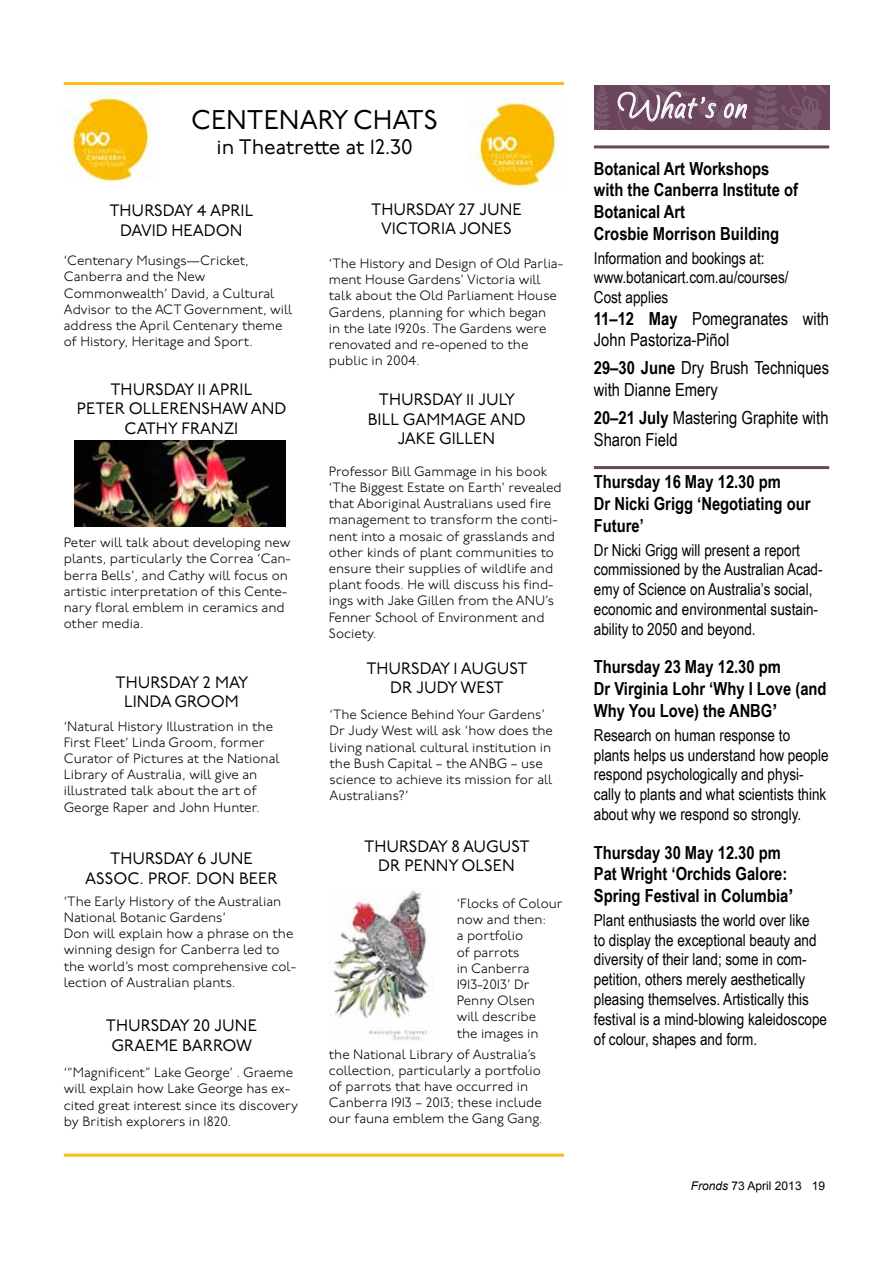
<style>
.page{position:relative;width:893px;height:1263px;background:#fff}
.page>*{position:absolute;margin:0;border:0;box-sizing:border-box;transform-origin:0 0}
.t1{font:36px "Silver Script Flourishes";color:#fff}
.t2{font:27px "P22 Underground";color:#000}
.t3{font:21px "P22 Underground";color:#000}
.t4{font:700 18px/21.6px "Arial Narrow";color:#000}
.t5{font:18px/21.6px "Arial Narrow";color:#000}
.t6{font:16.5px/19.8px "Arial Narrow";color:#000}
.t7{font:16.5px/19.8px "P22 Underground";color:#000;text-align:center}
.t8{font:300 13.5px/16.2px "P22 Underground";color:#000}
.t9{font:12px "Arial";color:#000}
.s1{font-weight:700}
.s2{font-family:"Arial"}
.s3{font-style:italic}
</style>
<div class="page">
<hr style="left:64px;top:82px;width:500px;height:3px;background:#febd12">
<img style="left:66px;top:92px;width:84px;height:91px">
<img style="left:74px;top:440px;width:212px;height:86px">
<hr style="left:64px;top:1154px;width:500px;height:3px;background:#febd12">
<img style="left:333px;top:888px;width:100px;height:153px">
<img style="left:473px;top:98px;width:84px;height:90px">
<hr style="left:594px;top:466px;width:235px;height:3px;background:#6a455c">
<svg style="left:594px;top:85px;width:233px;height:44px;background:#79586d"></svg>
<hr style="left:594px;top:145px;width:235px;height:3px;background:#6a455c">
<h2 class="t2" style="left:191px;top:105px;width:248px">CENTENARY CHATS</h2>
<h3 class="t3" style="left:217px;top:135px;width:198px">in Theatrette at 12.30</h3>
<p class="t7" style="left:109px;top:201px;width:146px">THURSDAY 4 APRIL<br>DAVID HEADON</p>
<p class="t8" style="left:64px;top:253px;width:230px">‘Centenary Musings—Cricket,<br>Canberra and the New<br>Commonwealth’ David, a Cultural<br>Advisor to the ACT Government, will address the April Centenary theme of History, Heritage and Sport.</p>
<p class="t7" style="left:77px;top:380px;width:211px">THURSDAY 11 APRIL<br>PETER OLLERENSHAW AND<br>CATHY FRANZI</p>
<p class="t8" style="left:64px;top:535px;width:229px">Peter will talk about developing new plants, particularly the Correa ‘Can&shy;berra Bells’, and Cathy will focus on artistic interpretation of this Cente&shy;nary floral emblem in ceramics and other media.</p>
<p class="t7" style="left:115px;top:673px;width:135px">THURSDAY 2 MAY<br>LINDA GROOM</p>
<p class="t8" style="left:64px;top:718px;width:218px">‘Natural History Illustration in the First Fleet’ Linda Groom, former Curator of Pictures at the National Library of Australia, will give an illustrated talk about the art of George Raper and John Hunter.</p>
<p class="t7" style="left:85px;top:849px;width:194px">THURSDAY 6 JUNE<br>ASSOC. PROF. DON BEER</p>
<p class="t8" style="left:64px;top:893px;width:234px">‘The Early History of the Australian National Botanic Gardens’<br>Don will explain how a phrase on the winning design for Canberra led to the world’s most comprehensive col&shy;lection of Australian plants.</p>
<p class="t7" style="left:106px;top:1016px;width:153px">THURSDAY 20 JUNE<br>GRAEME BARROW</p>
<p class="t8" style="left:64px;top:1065px;width:236px">‘“Magnificent” Lake George’ . Graeme will explain how Lake George has ex&shy;cited great interest since its discovery by British explorers in 1820.</p>
<p class="t7" style="left:371px;top:200px;width:152px">THURSDAY 27 JUNE<br>VICTORIA JONES</p>
<p class="t8" style="left:329px;top:256px;width:236px">‘The History and Design of Old Parlia&shy;ment House Gardens’ Victoria will talk about the Old Parliament House<br>Gardens, planning for which began<br>in the late 1920s. The Gardens were renovated and re-opened to the public in 2004.</p>
<p class="t7" style="left:368px;top:390px;width:160px">THURSDAY 11 JULY<br>BILL GAMMAGE AND<br>JAKE GILLEN</p>
<p class="t8" style="left:329px;top:464px;width:234px">Professor Bill Gammage in his book ‘The Biggest Estate on Earth’ revealed that Aboriginal Australians used fire management to transform the conti&shy;nent into a mosaic of grasslands and other kinds of plant communities to ensure their supplies of wildlife and plant foods. He will discuss his find&shy;ings with Jake Gillen from the ANU’s Fenner School of Environment and Society.</p>
<p class="t7" style="left:366px;top:659px;width:163px">THURSDAY 1 AUGUST<br>DR JUDY WEST</p>
<p class="t8" style="left:330px;top:707px;width:225px">‘The Science Behind Your Gardens’<br>Dr Judy West will ask ‘how does the living national cultural institution in the Bush Capital – the ANBG – use science to achieve its mission for all<br>Australians?’</p>
<p class="t7" style="left:364px;top:837px;width:167px">THURSDAY 8 AUGUST<br>DR PENNY OLSEN</p>
<p class="t8" style="left:457px;top:896px;width:108px">‘Flocks of Colour now and then:<br>a portfolio<br>of parrots<br>in Canberra<br>1913-2013’ Dr<br>Penny Olsen<br>will describe<br>the images in</p>
<p class="t8" style="left:329px;top:1046px;width:215px">the National Library of Australia’s collection, particularly a portfolio of parrots that have occurred in Canberra 1913 – 2013; these include our fauna emblem the Gang Gang.</p>
<h1 class="t1" style="left:618px;top:83px;width:131px">What’s on</h1>
<h3 class="t4" style="left:594px;top:157px;width:206px">Botanical Art Workshops with the Canberra Institute of<br>Botanical Art<br>Crosbie Morrison Building</h3>
<p class="t6" style="left:594px;top:247px;width:196px">Information and bookings at: www.botanicart.com.au/courses/<br>Cost applies</p>
<h3 class="t5" style="left:594px;top:307px;width:237px"><span class="s1">11–12 May</span> Pomegranates with<br>John Pastoriza-Piñol</h3>
<h3 class="t5" style="left:594px;top:356px;width:237px"><span class="s1">29–30 June</span> Dry Brush Techniques with Dianne Emery</h3>
<h3 class="t5" style="left:594px;top:406px;width:236px"><span class="s1">20–21 July</span> Mastering Graphite with<br>Sharon Field</h3>
<h3 class="t4" style="left:594px;top:470px;width:218px">Thursday 16 May 12.30 pm<br>Dr Nicki Grigg ‘Negotiating our<br>Future’</h3>
<p class="t6" style="left:594px;top:539px;width:230px">Dr Nicki Grigg will present a report commissioned by the Australian Acad&shy;emy of Science on Australia’s social, economic and environmental sustain&shy;ability to 2050 and beyond.</p>
<h3 class="t4" style="left:594px;top:655px;width:234px">Thursday 23 May 12.30 pm<br>Dr Virginia Lohr ‘Why I Love (and<br>Why You Love) the ANBG<span class="s2">’</span></h3>
<p class="t6" style="left:594px;top:724px;width:236px">Research on human response to plants helps us understand how people respond psychologically and physi&shy;cally to plants and what scientists think about why we respond so strongly.</p>
<h3 class="t4" style="left:594px;top:840px;width:201px">Thursday 30 May 12.30 pm<br>Pat Wright ‘Orchids Galore:<br>Spring Festival in Columbia<span class="s2">’</span></h3>
<p class="t6" style="left:594px;top:909px;width:235px">Plant enthusiasts the world over like<br>to display the exceptional beauty and diversity of their land; some in com&shy;petition, others merely aesthetically pleasing themselves. Artistically this festival is a mind-blowing kaleidoscope of colour, shapes and form.</p>
<p class="t9" style="left:691px;top:1177px;width:136px"><span class="s3">Fronds</span> 73 April 2013 19</p>
</div>
